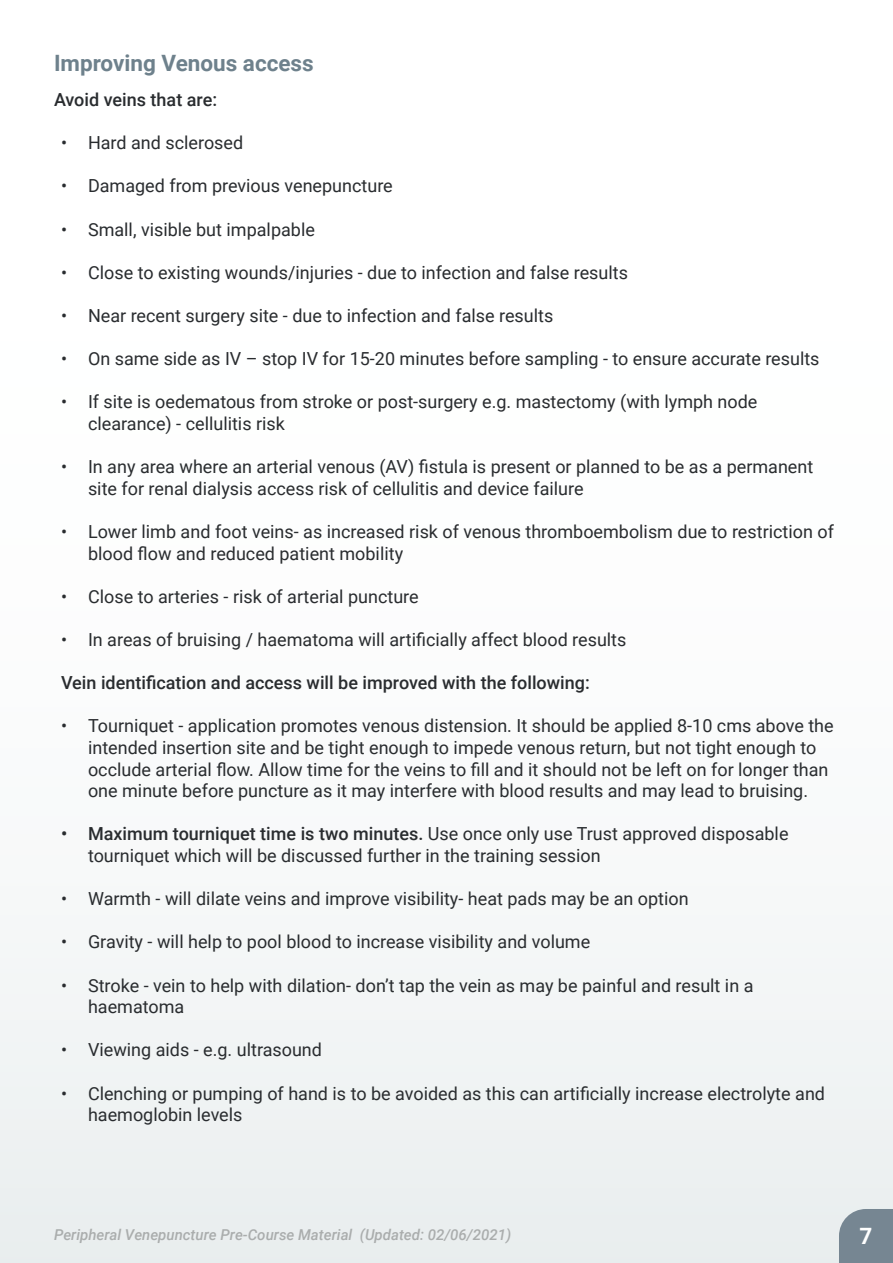
<style>
.page{position:relative;width:893px;height:1263px;background:#fff}
.page>*{position:absolute;margin:0;border:0;box-sizing:border-box;transform-origin:0 0}
.t1{font:700 22.5px "Roboto";color:#6e818c}
.t2{font:700 22.5px "Roboto";color:#fff}
.t3{font:18px/21.6px "Roboto";color:#292c2f}
.Para{font:500 18px "Roboto";color:#292c2f}
.t4{font:italic 500 15px "Roboto";color:#aaadad}
.s1{font-weight:500}
</style>
<div class="page">
<div style="left:839px;top:1209px;width:54px;height:54px;background:#768692"></div>
<p class="t1" style="left:54px;top:47px;width:261px">Improving Venous access</p>
<p class="Para" style="left:54px;top:87px;width:165px">Avoid veins that are:</p>
<p class="t3" style="left:61px;top:131px;width:184px">• Hard and sclerosed</p>
<p class="t3" style="left:61px;top:174px;width:333px">• Damaged from previous venepuncture</p>
<p class="t3" style="left:61px;top:218px;width:255px">• Small, visible but impalpable</p>
<p class="t3" style="left:61px;top:261px;width:568px">• Close to existing wounds/injuries - due to infection and false results</p>
<p class="t3" style="left:61px;top:304px;width:494px">• Near recent surgery site - due to infection and false results</p>
<p class="t3" style="left:61px;top:347px;width:760px">• On same side as IV – stop IV for 15-20 minutes before sampling - to ensure accurate results</p>
<p class="t3" style="left:88px;top:390px;width:671px;text-indent:-27px">• If site is oedematous from stroke or post-surgery e.g. mastectomy (with lymph node clearance) - cellulitis risk</p>
<p class="t3" style="left:88px;top:455px;width:727px;text-indent:-27px">• In any area where an arterial venous (AV) fistula is present or planned to be as a permanent site for renal dialysis access risk of cellulitis and device failure</p>
<p class="t3" style="left:88px;top:520px;width:747px;text-indent:-27px">• Lower limb and foot veins- as increased risk of venous thromboembolism due to restriction of blood flow and reduced patient mobility</p>
<p class="t3" style="left:61px;top:585px;width:359px">• Close to arteries - risk of arterial puncture</p>
<p class="t3" style="left:61px;top:628px;width:567px">• In areas of bruising / haematoma will artificially affect blood results</p>
<p class="Para" style="left:61px;top:670px;width:530px">Vein identification and access will be improved with the following:</p>
<p class="t3" style="left:88px;top:714px;width:747px;text-indent:-27px">• Tourniquet - application promotes venous distension. It should be applied 8-10 cms above the intended insertion site and be tight enough to impede venous return, but not tight enough to occlude arterial flow. Allow time for the veins to fill and it should not be left on for longer than one minute before puncture as it may interfere with blood results and may lead to bruising.</p>
<p class="t3" style="left:88px;top:822px;width:702px;text-indent:-27px"><span class="s1">• Maximum tourniquet time is two minutes.</span> Use once only use Trust approved disposable tourniquet which will be discussed further in the training session</p>
<p class="t3" style="left:61px;top:887px;width:629px">• Warmth - will dilate veins and improve visibility- heat pads may be an option</p>
<p class="t3" style="left:61px;top:930px;width:531px">• Gravity - will help to pool blood to increase visibility and volume</p>
<p class="t3" style="left:88px;top:974px;width:667px;text-indent:-27px">• Stroke - vein to help with dilation- don’t tap the vein as may be painful and result in a haematoma</p>
<p class="t3" style="left:61px;top:1038px;width:263px">• Viewing aids - e.g. ultrasound</p>
<p class="t3" style="left:88px;top:1082px;width:738px;text-indent:-27px">• Clenching or pumping of hand is to be avoided as this can artificially increase electrolyte and haemoglobin levels</p>
<p class="t4" style="left:54px;top:1224px;width:459px">Peripheral Venepuncture Pre-Course Material (Updated: 02/06/2021)</p>
<p class="t2" style="left:859px;top:1220px;width:14px">7</p>
</div>
